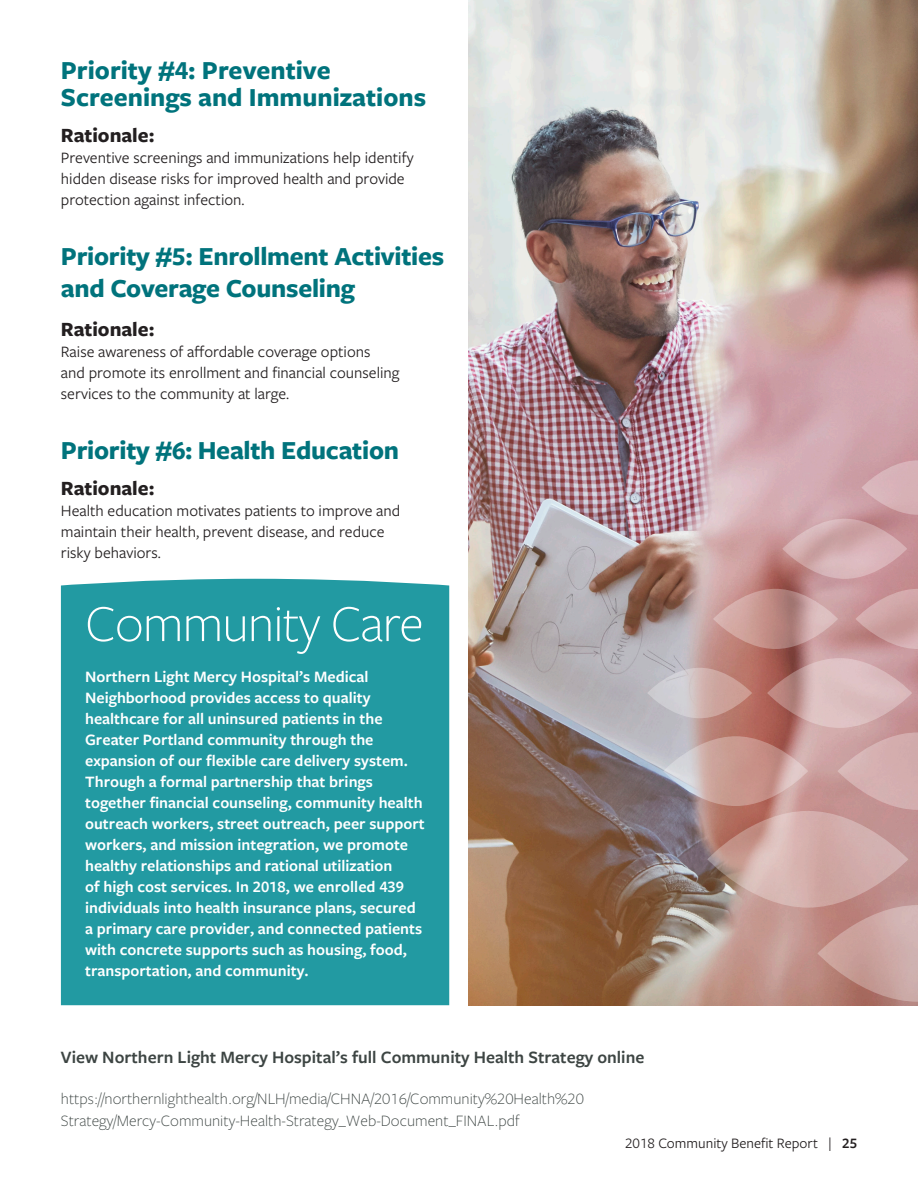
<style>
.page{position:relative;width:918px;height:1188px;background:#fff}
.page>*{position:absolute;margin:0;border:0;box-sizing:border-box;transform-origin:0 0}
.t1{font:300 54px "Freight Sans Pro";letter-spacing:-.02em;color:#fff}
.main_header_18_bold{font:700 27px/27px "Freight Sans Pro";letter-spacing:-.01em;color:#00737c}
.t2{font:700 21px "Freight Sans Pro";color:#231f20}
.t3{font:600 18px "Freight Sans Pro";color:#3d4543}
.t4{font:600 16.5px/21px "Freight Sans Pro";color:#fff}
.t5{font:16.5px/21px "Freight Sans Pro";color:#231f20}
.t6{font:300 16.5px/22.5px "Freight Sans Pro";color:#3d4543}
.t7{font:15px "Freight Sans Pro";color:#231f20}
.s1{font-weight:600}
</style>
<div class="page">
<img style="left:469px;top:0;width:449px;height:1005px">
<div style="left:61px;top:579px;width:388px;height:426px;background:#229aa2"></div>
<svg style="left:647px;top:460px;width:271px;height:542px;background:#c29c9a"></svg>
<p class="main_header_18_bold" style="left:61px;top:56px;width:367px">Priority #4: Preventive<br>Screenings and Immunizations</p>
<p class="t2" style="left:61px;top:121px;width:95px">Rationale:</p>
<p class="t5" style="left:61px;top:147px;width:354px">Preventive screenings and immunizations help identify hidden disease risks for improved health and provide protection against infection.</p>
<p class="main_header_18_bold" style="left:61px;top:240px;width:385px;line-height:31.5px">Priority #5: Enrollment Activities and Coverage Counseling</p>
<p class="t2" style="left:61px;top:314px;width:95px">Rationale:</p>
<p class="t5" style="left:61px;top:340px;width:340px">Raise awareness of affordable coverage options<br>and promote its enrollment and financial counseling services to the community at large.</p>
<p class="main_header_18_bold" style="left:61px;top:435px;width:340px">Priority #6: Health Education</p>
<p class="t2" style="left:61px;top:473px;width:95px">Rationale:</p>
<p class="t5" style="left:61px;top:499px;width:341px">Health education motivates patients to improve and maintain their health, prevent disease, and reduce risky behaviors.</p>
<p class="t1" style="left:85px;top:588px;width:340px">Community Care</p>
<p class="t4" style="left:85px;top:665px;width:341px">Northern Light Mercy Hospital’s Medical Neighborhood provides access to quality healthcare for all uninsured patients in the Greater Portland community through the expansion of our flexible care delivery system.<br>Through a formal partnership that brings together financial counseling, community health outreach workers, street outreach, peer support workers, and mission integration, we promote healthy relationships and rational utilization<br>of high cost services. In 2018, we enrolled 439 individuals into health insurance plans, secured a primary care provider, and connected patients with concrete supports such as housing, food, transportation, and community.</p>
<p class="t3" style="left:61px;top:1045px;width:585px">View Northern Light Mercy Hospital’s full Community Health Strategy online</p>
<p class="t6" style="left:61px;top:1086px;width:525px">https://northernlighthealth.org/NLH/media/CHNA/2016/Community%20Health%20<br>Strategy/Mercy-Community-Health-Strategy_Web-Document_FINAL.pdf</p>
<p class="t7" style="left:625px;top:1133px;width:234px">2018 Community Benefit Report | <span class="s1">25</span></p>
</div>
